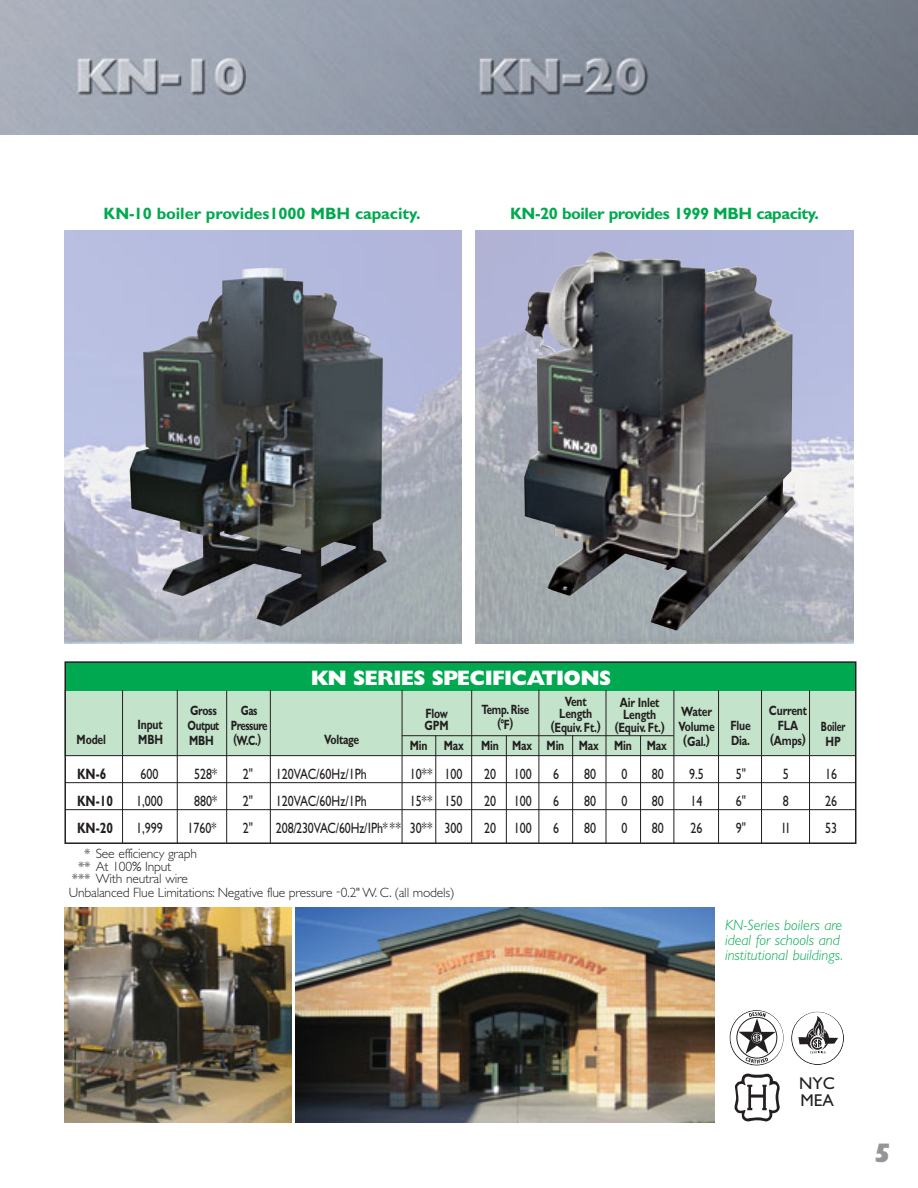
<style>
.page{position:relative;width:918px;height:1188px;background:#fff}
.page>*{position:absolute;margin:0;border:0;box-sizing:border-box;transform-origin:0 0}
.t1{font:800 27px "Gill Sans";color:#939598}
.t2{font:800 21px "Gill Sans";letter-spacing:-.035em;color:#fff}
.t3{font:17.1px/17.1px "Gill Sans";color:#231f20}
.t4{font:700 16.5px "Gill Sans";letter-spacing:-.005em;color:#00a94f}
.t5{font:700 16.5px "Gill Sans";letter-spacing:-.03em;color:#00a94f}
.t6{font:15px "Gill Sans";color:#231f20;scale:.8 1}
.t7{font:italic 300 15px/15px "Gill Sans";color:#00a94f}
.t8{font:700 15px "Gill Sans";color:#231f20;scale:.8 1}
.t9{font:700 13.5px/15px "Gill Sans";letter-spacing:-.015em;color:#231f20;text-align:center;scale:.77 1}
.t10{font:300 13.5px "Gill Sans";letter-spacing:-.015em;color:#231f20}
.t11{font:700 13.5px/15px "Gill Sans";letter-spacing:-.045em;color:#231f20;text-align:center;scale:.73 1}
.t12{font:700 13.5px/15px "Gill Sans";letter-spacing:-.045em;color:#231f20;scale:.77 1}
.t13{font:700 13.5px/14.2px "Gill Sans";letter-spacing:-.015em;color:#231f20;text-align:center;scale:.73 1}
.t14{font:700 13.5px/15px "Gill Sans";letter-spacing:-.015em;color:#231f20;text-align:center;scale:.66 1}
.s1{font-weight:400}
</style>
<div class="page">
<img style="left:0;top:0;width:918px;height:135px">
<svg style="left:730px;top:1010px;width:54px;height:56px"></svg>
<svg style="left:791px;top:1012px;width:53px;height:53px"></svg>
<div style="left:791px;top:1012px;width:53px;height:53px;border:1px solid #231f20;border-radius:50%"></div>
<svg style="left:798px;top:1016px;width:40px;height:37px"></svg>
<svg style="left:735px;top:1074px;width:45px;height:48px"></svg>
<img style="left:476px;top:231px;width:378px;height:412px">
<img style="left:64px;top:231px;width:397px;height:412px">
<img style="left:524px;top:251px;width:272px;height:380px">
<img style="left:130px;top:268px;width:257px;height:359px">
<div style="left:65px;top:690px;width:790px;height:66px;background:#c3e3ca"></div>
<div style="left:65px;top:662px;width:791px;height:28px;background:#00a94f"></div>
<div style="left:64px;top:661px;width:792px;height:183px;border:2px solid #231f20"></div>
<hr style="left:65px;top:755px;width:790px;height:1px;background:#231f20">
<hr style="left:65px;top:782px;width:790px;height:1px;background:#231f20">
<hr style="left:65px;top:809px;width:790px;height:1px;background:#231f20">
<img style="left:295px;top:908px;width:420px;height:215px">
<img style="left:64px;top:908px;width:227px;height:215px">
<hr style="left:402px;top:735px;width:272px;height:1px;background:#231f20">
<hr style="left:270px;top:690px;width:1px;height:153px;background:#231f20">
<hr style="left:122px;top:690px;width:1px;height:154px;background:#231f20">
<hr style="left:226px;top:691px;width:1px;height:152px;background:#231f20">
<hr style="left:402px;top:690px;width:1px;height:153px;background:#231f20">
<hr style="left:435px;top:735px;width:1px;height:108px;background:#231f20">
<hr style="left:471px;top:690px;width:1px;height:153px;background:#231f20">
<hr style="left:506px;top:735px;width:1px;height:108px;background:#231f20">
<hr style="left:572px;top:735px;width:1px;height:109px;background:#231f20">
<hr style="left:606px;top:690px;width:1px;height:154px;background:#231f20">
<hr style="left:640px;top:736px;width:1px;height:107px;background:#231f20">
<hr style="left:674px;top:690px;width:1px;height:153px;background:#231f20">
<hr style="left:718px;top:690px;width:1px;height:153px;background:#231f20">
<hr style="left:761px;top:690px;width:1px;height:153px;background:#231f20">
<hr style="left:809px;top:690px;width:1px;height:154px;background:#231f20">
<hr style="left:177px;top:690px;width:1px;height:153px;background:#231f20">
<hr style="left:539px;top:690px;width:1px;height:153px;background:#231f20">
<p class="t4" style="left:104px;top:207px;width:318px">KN-10 boiler provides1000 MBH capacity.</p>
<p class="t5" style="left:510px;top:207px;width:310px">KN-20 boiler provides 1999 MBH capacity.</p>
<p class="t9" style="left:77px;top:733px;width:40px">Model</p>
<p class="t9" style="left:138px;top:719px;width:35px;text-align:left">Input<br>MBH</p>
<p class="t12" style="left:188px;top:704px;width:43px">Gross<br>Output<br>MBH</p>
<p class="t11" style="left:231px;top:704px;width:52px">Gas<br>Pressure (W.C.)</p>
<h2 class="t2" style="left:311px;top:670px;width:302px">KN SERIES SPECIFICATIONS</h2>
<p class="t9" style="left:615px;top:697px;width:66px;line-height:12.8px">Air Inlet<br>Length (Equiv. Ft.)</p>
<p class="t9" style="left:678px;top:705px;width:49px">Water<br>Volume (Gal.)</p>
<p class="t9" style="left:425px;top:709px;width:33px;line-height:12px;text-align:left">Flow<br>GPM</p>
<p class="t13" style="left:481px;top:704px;width:67px">Temp. Rise (°F)</p>
<p class="t9" style="left:559px;top:697px;width:45px;line-height:12px">Vent<br>Length</p>
<p class="t9" style="left:551px;top:721px;width:66px">(Equiv. Ft.)</p>
<p class="t9" style="left:324px;top:734px;width:47px">Voltage</p>
<p class="t9" style="left:410px;top:740px;width:72px">Min Max</p>
<p class="t9" style="left:481px;top:740px;width:243px">Min Max Min Max Min Max</p>
<p class="t9" style="left:730px;top:720px;width:28px;text-align:left">Flue<br>Dia.</p>
<p class="t9" style="left:769px;top:704px;width:51px">Current<br>FLA (Amps)</p>
<p class="t14" style="left:821px;top:720px;width:39px">Boiler<br>HP</p>
<p class="t8" style="left:77px;top:769px;width:38px">KN-6</p>
<p class="t6" style="left:141px;top:769px;width:24px">600</p>
<p class="t6" style="left:194px;top:769px;width:30px">528*</p>
<p class="t6" style="left:243px;top:769px;width:14px">2"</p>
<p class="t6" style="left:276px;top:769px;width:115px">120VAC/60Hz/1Ph</p>
<p class="t6" style="left:410px;top:769px;width:67px">10** 100</p>
<p class="t6" style="left:484px;top:769px;width:61px">20 100</p>
<p class="t6" style="left:553px;top:769px;width:9px">6</p>
<p class="t6" style="left:584px;top:769px;width:17px">80</p>
<p class="t6" style="left:621px;top:769px;width:9px">0</p>
<p class="t6" style="left:652px;top:769px;width:16px">80</p>
<p class="t6" style="left:689px;top:769px;width:20px">9.5</p>
<p class="t6" style="left:736px;top:769px;width:14px">5"</p>
<p class="t6" style="left:783px;top:769px;width:9px">5</p>
<p class="t6" style="left:825px;top:769px;width:16px">16</p>
<p class="t8" style="left:77px;top:796px;width:46px">KN-10</p>
<p class="t6" style="left:136px;top:796px;width:35px">1,000</p>
<p class="t6" style="left:194px;top:796px;width:30px">880*</p>
<p class="t6" style="left:243px;top:796px;width:14px">2"</p>
<p class="t6" style="left:276px;top:796px;width:115px">120VAC/60Hz/1Ph</p>
<p class="t6" style="left:410px;top:796px;width:67px">15** 150</p>
<p class="t6" style="left:484px;top:796px;width:61px">20 100</p>
<p class="t6" style="left:553px;top:796px;width:9px">6</p>
<p class="t6" style="left:584px;top:796px;width:17px">80</p>
<p class="t6" style="left:621px;top:796px;width:9px">0</p>
<p class="t6" style="left:652px;top:796px;width:16px">80</p>
<p class="t6" style="left:690px;top:796px;width:16px">14</p>
<p class="t6" style="left:736px;top:796px;width:14px">6"</p>
<p class="t6" style="left:783px;top:796px;width:9px">8</p>
<p class="t6" style="left:825px;top:796px;width:16px">26</p>
<p class="t8" style="left:77px;top:823px;width:46px">KN-20</p>
<p class="t6" style="left:136px;top:823px;width:35px">1,999</p>
<p class="t6" style="left:188px;top:823px;width:38px">1760*</p>
<p class="t6" style="left:243px;top:823px;width:14px">2"</p>
<p class="t6" style="left:276px;top:823px;width:235px">208/230VAC/60Hz/1Ph* ** 30** 300</p>
<p class="t6" style="left:484px;top:823px;width:61px">20 100</p>
<p class="t6" style="left:553px;top:823px;width:9px">6</p>
<p class="t6" style="left:584px;top:823px;width:17px">80</p>
<p class="t6" style="left:621px;top:823px;width:9px">0</p>
<p class="t6" style="left:652px;top:823px;width:17px">80</p>
<p class="t6" style="left:690px;top:823px;width:17px">26</p>
<p class="t6" style="left:736px;top:823px;width:14px">9"</p>
<p class="t6" style="left:781px;top:823px;width:14px">11</p>
<p class="t6" style="left:825px;top:823px;width:17px">53</p>
<p class="t10" style="left:84px;top:849px;width:114px">* See efficiency graph</p>
<p class="t10" style="left:78px;top:861px;width:95px">** At 100<span class="s1">%</span> Input</p>
<p class="t10" style="left:72px;top:874px;width:117px">*** With neutral wire</p>
<p class="t10" style="left:69px;top:888px;width:387px">Unbalanced Flue Limitations: Negative flue pressure -0.2" W. C. (all models)</p>
<p class="t7" style="left:725px;top:919px;width:119px">KN-Series boilers are ideal for schools and institutional buildings.</p>
<p class="t3" style="left:799px;top:1077px;width:37px">NYC<br>MEA</p>
<h1 class="t1" style="left:873px;top:1144px;width:20px">5</h1>
</div>
